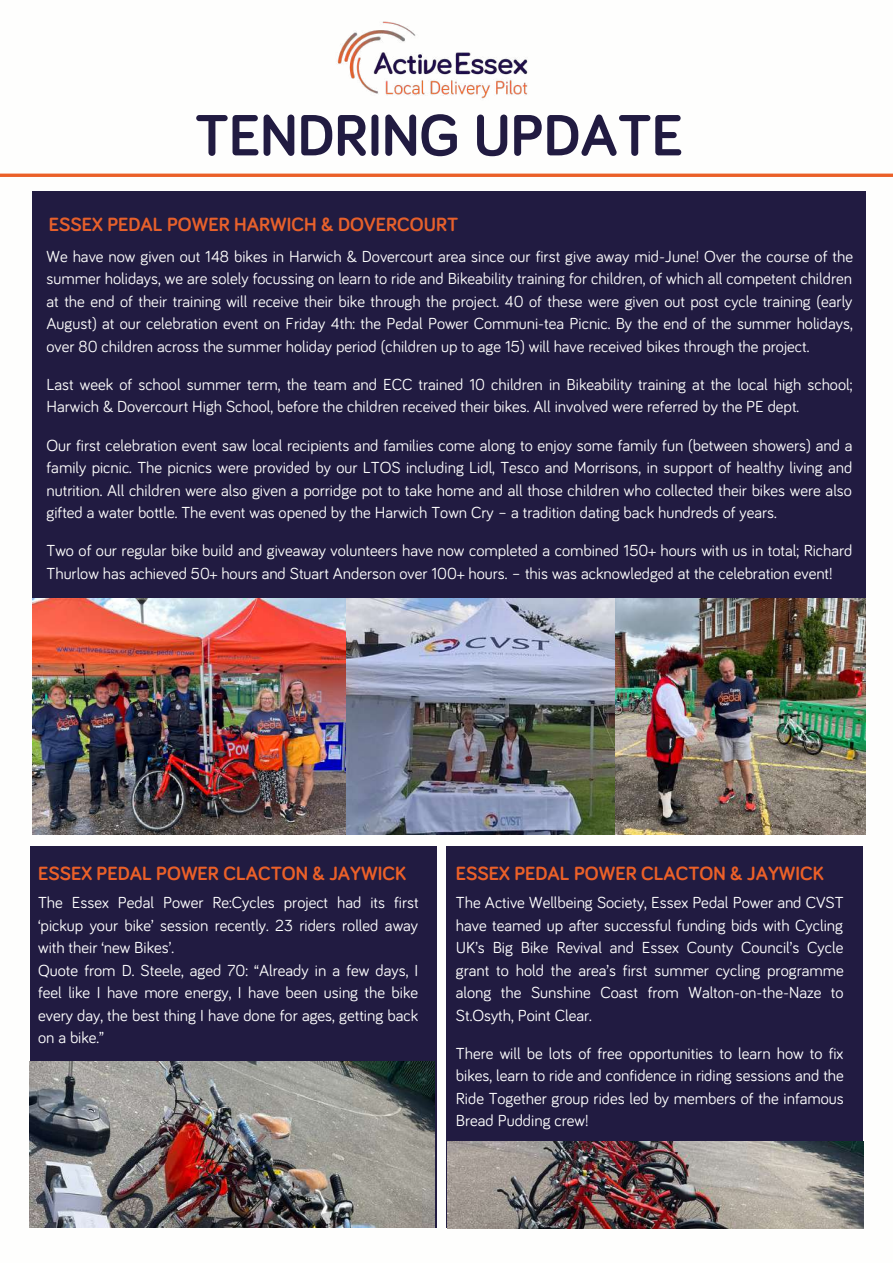
<style>
.page{position:relative;width:893px;height:1264px;background:#fff}
.page>*{position:absolute;margin:0;border:0;box-sizing:border-box;transform-origin:0 0}
.t1{font:700 60px "Bariol";color:#211b41}
.t2{font:700 19.8px "Bariol";color:#eb6028}
.t3{font:700 19.8px "Bariol";color:#e7602b}
.t4{font:16.5px/22.5px "Bariol";color:#fefefd;text-align:justify}
.t5{font:16.5px/22.5px "Bariol";color:#fff;text-align:justify}
</style>
<div class="page">
<svg style="left:0;top:173px;width:892px;height:4px;background:#ed7849"></svg>
<img style="left:336px;top:21px;width:192px;height:78px">
<div style="left:32px;top:191px;width:833px;height:643px;background:#211b41"></div>
<div style="left:30px;top:846px;width:406px;height:381px;background:#211b41"></div>
<img style="left:32px;top:598px;width:579px;height:236px">
<img style="left:30px;top:1061px;width:404px;height:166px">
<img style="left:611px;top:598px;width:254px;height:236px">
<div style="left:446px;top:846px;width:416px;height:381px;background:#211b41"></div>
<img style="left:447px;top:1141px;width:416px;height:87px">
<h1 class="t1" style="left:195px;top:108px;width:489px">TENDRING UPDATE</h1>
<p class="t3" style="left:49px;top:215px;width:411px">ESSEX PEDAL POWER HARWICH &amp; DOVERCOURT</p>
<p class="t4" style="left:47px;top:246px;width:807px">We have now given out 148 bikes in Harwich &amp; Dovercourt area since our first give away mid-June! Over the course of the summer holidays, we are solely focussing on learn to ride and Bikeability training for children, of which all competent children at the end of their training will receive their bike through the project. 40 of these were given out post cycle training (early August) at our celebration event on Friday 4th: the Pedal Power Communi-tea Picnic. By the end of the summer holidays, over 80 children across the summer holiday period (children up to age 15) will have received bikes through the project.</p>
<p class="t4" style="left:47px;top:374px;width:807px">Last week of school summer term, the team and ECC trained 10 children in Bikeability training at the local high school;<br>Harwich &amp; Dovercourt High School, before the children received their bikes. All involved were referred by the PE dept.</p>
<p class="t4" style="left:47px;top:434px;width:807px">Our first celebration event saw local recipients and families come along to enjoy some family fun (between showers) and a family picnic. The picnics were provided by our LTOS including Lidl, Tesco and Morrisons, in support of healthy living and nutrition. All children were also given a porridge pot to take home and all those children who collected their bikes were also gifted a water bottle. The event was opened by the Harwich Town Cry – a tradition dating back hundreds of years.</p>
<p class="t4" style="left:47px;top:540px;width:807px">Two of our regular bike build and giveaway volunteers have now completed a combined 150+ hours with us in total; Richard<br>Thurlow has achieved 50+ hours and Stuart Anderson over 100+ hours. – this was acknowledged at the celebration event!</p>
<p class="t2" style="left:38px;top:864px;width:369px">ESSEX PEDAL POWER CLACTON &amp; JAYWICK</p>
<p class="t5" style="left:38px;top:892px;width:382px;text-align:left">The Essex Pedal Power Re:Cycles project had its first ‘pickup your bike’ session recently. 23 riders rolled away with their ‘new Bikes’.<br>Quote from D. Steele, aged 70: “Already in a few days, I feel like I have more energy, I have been using the bike every day, the best thing I have done for ages, getting back on a bike.”</p>
<p class="t2" style="left:456px;top:864px;width:369px">ESSEX PEDAL POWER CLACTON &amp; JAYWICK</p>
<p class="t5" style="left:456px;top:892px;width:389px">The Active Wellbeing Society, Essex Pedal Power and CVST have teamed up after successful funding bids with Cycling UK’s Big Bike Revival and Essex County Council’s Cycle grant to hold the area’s first summer cycling programme along the Sunshine Coast from Walton-on-the-Naze to St.Osyth, Point Clear.</p>
<p class="t5" style="left:456px;top:1042px;width:389px">There will be lots of free opportunities to learn how to fix bikes, learn to ride and confidence in riding sessions and the Ride Together group rides led by members of the infamous Bread Pudding crew!</p>
</div>
